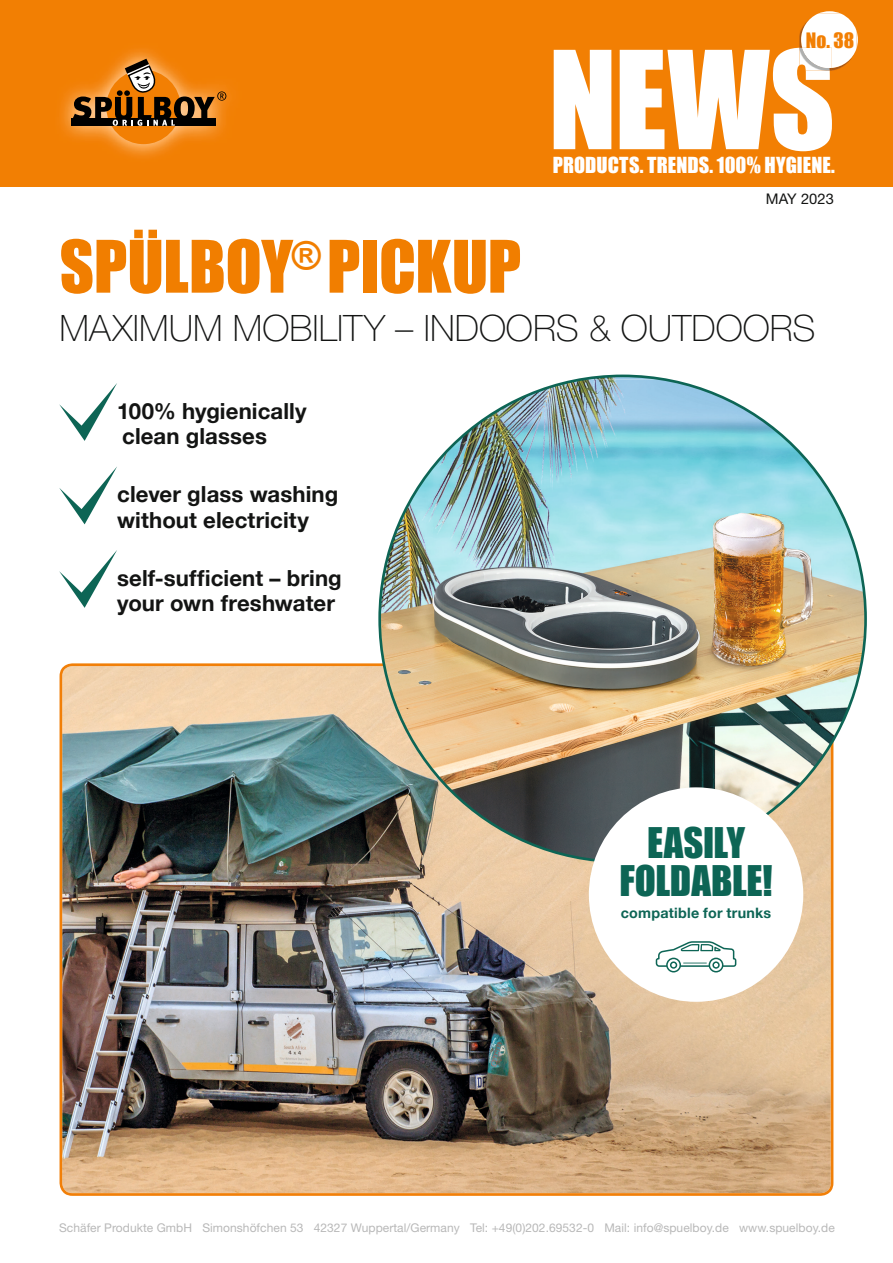
<style>
.page{position:relative;width:893px;height:1263px;background:#fff}
.page>*{position:absolute;margin:0;border:0;box-sizing:border-box;transform-origin:0 0}
.t1{font:125.7px "Impact";color:#fff}
.t2{font:66.75px "Impact";letter-spacing:-.005em;color:#f17e00}
.t3{font:38.85px/38px "Impact";letter-spacing:-.005em;color:#0d6555;text-align:center}
.t4{font:100 36.45px "Helvetica Neue";color:#131413}
.t5{font:700 22.2px/25.7px "Helvetica Neue";letter-spacing:.005em;color:#131413}
.t6{font:20.25px "Impact";color:#fff}
.t7{font:19.5px "Impact";color:#f27f03}
.t8{font:14.7px "Helvetica Neue";letter-spacing:.005em;color:#131413}
.t9{font:700 14.25px "Helvetica Neue";letter-spacing:.015em;color:#0d6555}
.t10{font:12px "Helvetica Neue";letter-spacing:.005em;color:#b8b8b8}
</style>
<div class="page">
<img style="left:60px;top:663px;width:773px;height:533px">
<img style="left:580px;top:376px;width:83px;height:3px">
<img style="left:433px;top:379px;width:379px;height:483px">
<img style="left:380px;top:465px;width:54px;height:307px">
<img style="left:811px;top:502px;width:55px;height:270px">
<svg style="left:59px;top:383px;width:58px;height:58px"></svg>
<svg style="left:59px;top:466px;width:58px;height:58px"></svg>
<svg style="left:59px;top:550px;width:58px;height:58px"></svg>
<div style="left:0;top:0;width:893px;height:186px;background:#f27f03"></div>
<img style="left:61px;top:49px;width:168px;height:108px">
<div style="left:106px;top:70px;width:75px;height:74px;background:#f27f03;border-radius:50%"></div>
<div style="left:71px;top:119px;width:145px;height:7px;background:#000"></div>
<svg style="left:73px;top:59px;width:153px;height:67px"></svg>
<img style="left:805px;top:70px;width:24px;height:1px">
<img style="left:799px;top:30px;width:2px;height:18px">
<img style="left:799px;top:48px;width:30px;height:22px">
<svg style="left:829px;top:68px;width:11px;height:3px"></svg>
<img style="left:818px;top:11px;width:40px;height:38px">
<img style="left:801px;top:14px;width:55px;height:54px">
<img style="left:802px;top:48px;width:30px;height:20px">
<div style="left:589px;top:787px;width:214px;height:215px;background:#fff;border-radius:50%"></div>
<svg style="left:656px;top:941px;width:80px;height:31px"></svg>
<h3 class="t7" style="left:806px;top:25px;width:50px">No. 38</h3>
<h1 class="t1" style="left:549px;top:2px;width:288px">NEWS</h1>
<h3 class="t6" style="left:553px;top:150px;width:284px">PRODUCTS. TRENDS. 100% HYGIENE.</h3>
<p class="t8" style="left:766px;top:190px;width:70px">MAY 2023</p>
<h2 class="t2" style="left:60px;top:215px;width:463px">SPÜLBOY<sup>®</sup> PICKUP</h2>
<h3 class="t4" style="left:60px;top:307px;width:757px">MAXIMUM MOBILITY – INDOORS &amp; OUTDOORS</h3>
<h3 class="t5" style="left:117px;top:397px;width:191px">100% hygienically clean glasses</h3>
<h3 class="t5" style="left:117px;top:481px;width:223px">clever glass washing without electricity</h3>
<h3 class="t5" style="left:117px;top:564px;width:226px">self-sufficient – bring your own freshwater</h3>
<h3 class="t3" style="left:619px;top:822px;width:155px">EASILY<br>FOLDABLE!</h3>
<p class="t9" style="left:621px;top:904px;width:152px">compatible for trunks</p>
<p class="t10" style="left:59px;top:1220px;width:777px">Schäfer Produkte GmbH Simonshöfchen 53 42327 Wuppertal/Germany Tel: +49(0)202.69532-0 Mail: info@spuelboy.de www.spuelboy.de</p>
</div>
